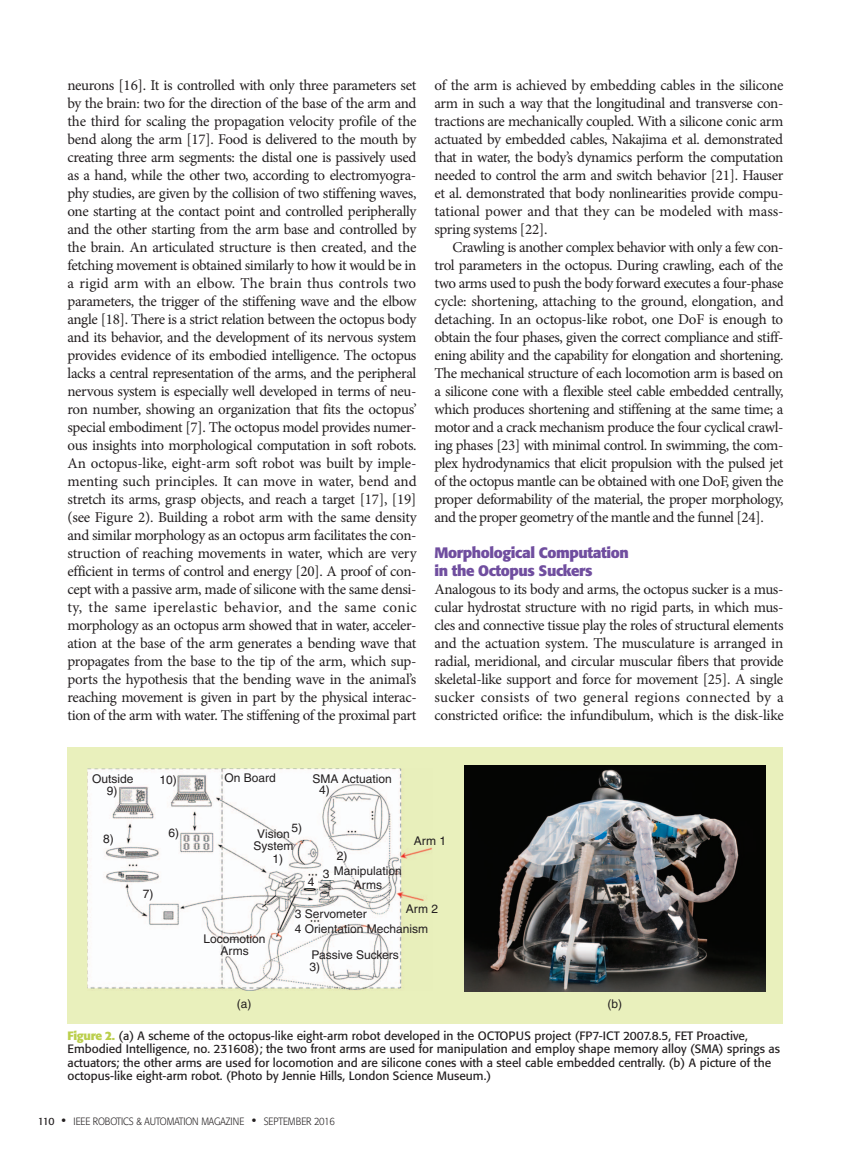
<style>
.page{position:relative;width:851px;height:1161px;background:#fff}
.page>*{position:absolute;margin:0;border:0;box-sizing:border-box;transform-origin:0 0}
.t1{font:15px/18px "Minion Pro";letter-spacing:-.025em;color:#231f20;text-align:justify}
.t2{font:700 15px/18px "Formata";letter-spacing:-.025em;color:#704e9f}
.t3{font:12px/13.5px "Formata";color:#231f20}
.t4{font:12px/12px "Helvetica";color:#231f20;text-align:center}
.t5{font:300 10.5px "Formata";letter-spacing:-.01em;color:#231f20;scale:.9 1}
.s1{font-weight:700;color:#bbcf4d}
.s2{font-weight:400}
.s3{font-weight:400;font-size:13.5px}
</style>
<div class="page">
<div style="left:68px;top:748px;width:715px;height:276px;background:#e9f0bc"></div>
<img style="left:87px;top:769px;width:345px;height:222px">
<img style="left:464px;top:766px;width:301px;height:225px">
<div style="left:323px;top:873px;width:11px;height:7px;background:#fff"></div>
<div style="left:305px;top:880px;width:13px;height:8px;background:#fff"></div>
<p class="t1" style="left:68px;top:76px;width:351px">neurons [16]. It is controlled with only three parameters set by the brain: two for the direction of the base of the arm and the third for scaling the propagation velocity profile of the bend along the arm [17]. Food is delivered to the mouth by creating three arm segments: the distal one is passively used as a hand, while the other two, according to electromyogra&shy;phy studies, are given by the collision of two stiffening waves, one starting at the contact point and controlled peripherally and the other starting from the arm base and controlled by the brain. An articulated structure is then created, and the fetching movement is obtained similarly to how it would be in a rigid arm with an elbow. The brain thus controls two parameters, the trigger of the stiffening wave and the elbow angle [18]. There is a strict relation between the octopus body and its behavior, and the development of its nervous system provides evidence of its embodied intelligence. The octopus lacks a central representation of the arms, and the peripheral nervous system is especially well developed in terms of neu&shy;ron number, showing an organization that fits the octopus’ special embodiment [7]. The octopus model provides numer&shy;ous insights into morphological computation in soft robots.<br>An octopus-like, eight-arm soft robot was built by imple&shy;menting such principles. It can move in water, bend and stretch its arms, grasp objects, and reach a target [17], [19] (see Figure 2). Building a robot arm with the same density and similar morphology as an octopus arm facilitates the con&shy;struction of reaching movements in water, which are very efficient in terms of control and energy [20]. A proof of con&shy;cept with a passive arm, made of silicone with the same densi&shy;ty, the same iperelastic behavior, and the same conic morphology as an octopus arm showed that in water, acceler&shy;ation at the base of the arm generates a bending wave that propagates from the base to the tip of the arm, which sup&shy;ports the hypothesis that the bending wave in the animal’s reaching movement is given in part by the physical interac&shy;tion of the arm with water. The stiffening of the proximal part</p>
<p class="t1" style="left:434px;top:76px;width:350px">of the arm is achieved by embedding cables in the silicone arm in such a way that the longitudinal and transverse con&shy;tractions are mechanically coupled. With a silicone conic arm actuated by embedded cables, Nakajima et al. demonstrated that in water, the body’s dynamics perform the computation needed to control the arm and switch behavior [21]. Hauser et al. demonstrated that body nonlinearities provide compu&shy;tational power and that they can be modeled with mass&shy;spring systems [22].</p>
<p class="t1" style="left:434px;top:238px;width:350px;text-indent:18px">Crawling is another complex behavior with only a few con&shy;trol parameters in the octopus. During crawling, each of the two arms used to push the body forward executes a four-phase cycle: shortening, attaching to the ground, elongation, and detaching. In an octopus-like robot, one DoF is enough to obtain the four phases, given the correct compliance and stiff&shy;ening ability and the capability for elongation and shortening.<br>The mechanical structure of each locomotion arm is based on a silicone cone with a flexible steel cable embedded centrally, which produces shortening and stiffening at the same time; a motor and a crack mechanism produce the four cyclical crawl&shy;ing phases [23] with minimal control. In swimming, the com&shy;plex hydrodynamics that elicit propulsion with the pulsed jet of the octopus mantle can be obtained with one DoF, given the proper deformability of the material, the proper morphology, and the proper geometry of the mantle and the funnel [24].</p>
<p class="t2" style="left:434px;top:544px;width:196px">Morphological Computation in the Octopus Suckers</p>
<p class="t1" style="left:434px;top:580px;width:351px">Analogous to its body and arms, the octopus sucker is a mus&shy;cular hydrostat structure with no rigid parts, in which mus&shy;cles and connective tissue play the roles of structural elements and the actuation system. The musculature is arranged in radial, meridional, and circular muscular fibers that provide skeletal-like support and force for movement [25]. A single sucker consists of two general regions connected by a constricted orifice: the infundibulum, which is the disk-like</p>
<p class="t4" style="left:92px;top:772px;width:43px">Outside</p>
<p class="t4" style="left:107px;top:785px;width:12px">9)</p>
<p class="t4" style="left:103px;top:833px;width:12px">8)</p>
<p class="t4" style="left:159px;top:774px;width:19px">10)</p>
<p class="t4" style="left:168px;top:827px;width:12px">6)</p>
<p class="t4" style="left:143px;top:888px;width:12px">7)</p>
<p class="t4" style="left:224px;top:772px;width:53px">On Board</p>
<p class="t4" style="left:312px;top:773px;width:81px">SMA Actuation</p>
<p class="t4" style="left:319px;top:784px;width:12px">4)</p>
<p class="t4" style="left:291px;top:822px;width:12px">5)</p>
<p class="t4" style="left:253px;top:828px;width:42px">Vision<br>System</p>
<p class="t4" style="left:414px;top:835px;width:34px">Arm 1</p>
<p class="t4" style="left:337px;top:850px;width:12px">2)</p>
<p class="t4" style="left:272px;top:852px;width:12px">1)</p>
<p class="t4" style="left:308px;top:876px;width:8px">4</p>
<p class="t4" style="left:334px;top:864px;width:70px;line-height:14.4px">Manipulation<br>Arms</p>
<p class="t4" style="left:323px;top:868px;width:8px">3</p>
<p class="t4" style="left:203px;top:933px;width:64px">Locomotion<br>Arms</p>
<p class="t4" style="left:406px;top:903px;width:34px">Arm 2</p>
<p class="t4" style="left:295px;top:906px;width:135px;line-height:14.7px;text-align:left">3 Servometer<br>4 Orientation Mechanism</p>
<p class="t4" style="left:311px;top:949px;width:89px">Passive Suckers</p>
<p class="t4" style="left:309px;top:961px;width:12px">3)</p>
<p class="t4" style="left:237px;top:997px;width:16px">(a)</p>
<p class="t4" style="left:607px;top:997px;width:16px">(b)</p>
<p class="t3" style="left:68px;top:1029px;width:714px"><span class="s1">Figure 2.</span> (a) A scheme of the octopus-like eight-arm robot developed in the OCTOPUS project (FP7-ICT 2007.8.5, FET Proactive, Embodied Intelligence, no. 231608); the two front arms are used for manipulation and employ shape memory alloy (SMA) springs as actuators; the other arms are used for locomotion and are silicone cones with a steel cable embedded centrally. (b) A picture of the octopus-like eight-arm robot. (Photo by Jennie Hills, London Science Museum.)</p>
<p class="t5" style="left:38px;top:1115px;width:275px"><span class="s2">110</span> <span class="s3">•</span> IEEE ROBOTICS &amp; AUTOMATION MAGAZINE <span class="s3">•</span> SEPTEMBER</p>
<p class="t5" style="left:314px;top:1115px;width:25px">2016</p>
</div>
